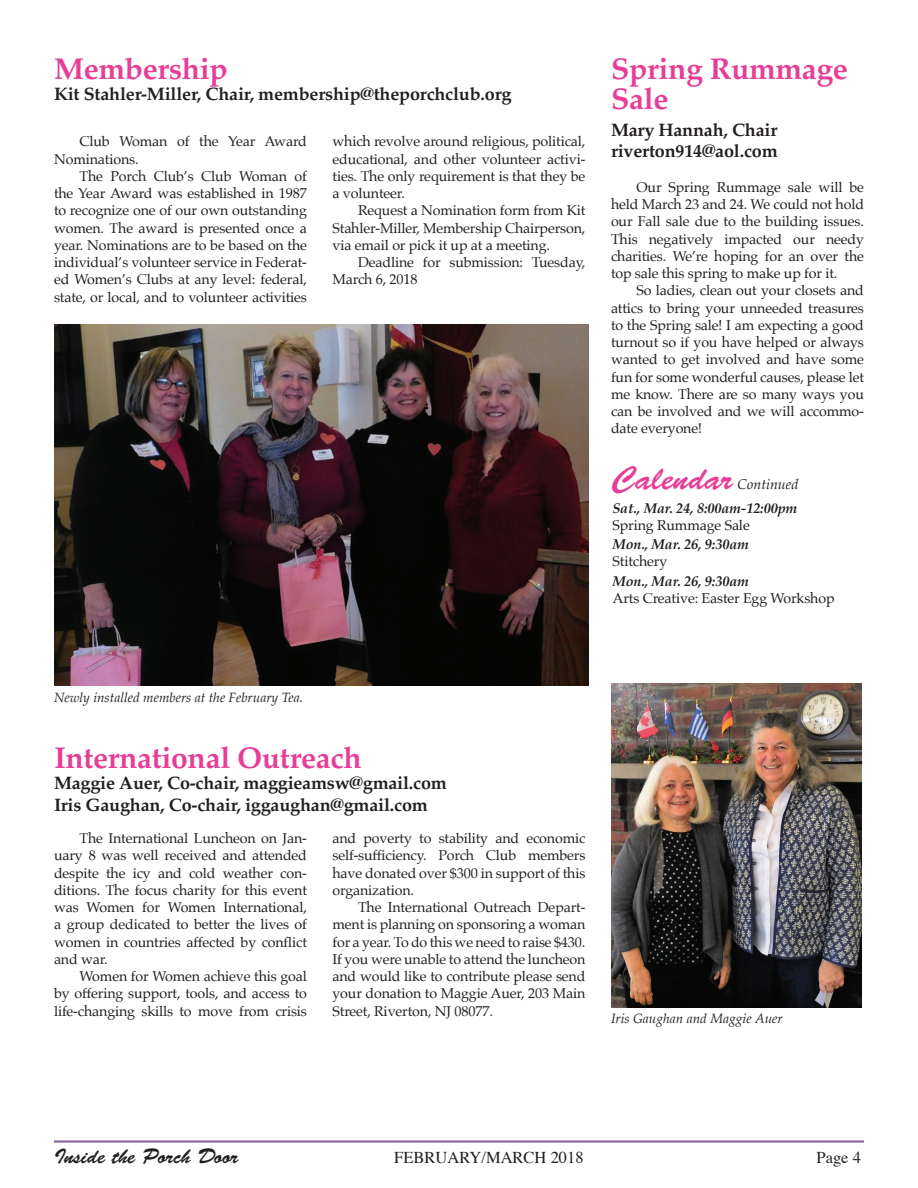
<style>
.page{position:relative;width:918px;height:1188px;background:#fff}
.page>*{position:absolute;margin:0;border:0;box-sizing:border-box;transform-origin:0 0}
.BODY_COPY{font:33px "Brush Script Std";color:#e63e97}
.HEADLINE{font:700 30px/30px "Palatino";letter-spacing:-.01em;color:#e63e97}
.t1{font:21px "Brush Script Std";color:#231f20}
.CHAIR_NAME{font:700 18px "Palatino";letter-spacing:-.01em;color:#231f20}
.t2{font:16.5px "Times";color:#231f20}
.BODY_COPY-2{font:14.25px/17.2px "Palatino";letter-spacing:-.01em;color:#231f20;text-align:justify}
.CALENDAR_HEAD{font:italic 700 14.25px "Palatino";letter-spacing:-.01em;color:#231f20}
.CALENDAR_BODY{font:14.25px "Palatino";letter-spacing:-.01em;color:#231f20}
.BODY_COPY-3{font:italic 14.25px "Palatino";color:#231f20}
.t3{font:italic 13.5px "Palatino";color:#231f20}
</style>
<div class="page">
<hr style="left:54px;top:1140px;width:810px;height:3px;background:#866aa1">
<img style="left:611px;top:684px;width:251px;height:324px">
<img style="left:54px;top:324px;width:534px;height:361px">
<p class="HEADLINE" style="left:54px;top:53px;width:175px">Membership</p>
<p class="CHAIR_NAME" style="left:54px;top:79px;width:459px">Kit Stahler-Miller, Chair, membership@theporchclub.org</p>
<p class="BODY_COPY-2" style="left:54px;top:133px;width:254px;text-indent:26px">Club Woman of the Year Award<br>Nominations.</p>
<p class="BODY_COPY-2" style="left:54px;top:167px;width:255px;text-indent:26px">The Porch Club’s Club Woman of the Year Award was established in 1987 to recognize one of our own outstanding women. The award is presented once a year. Nominations are to be based on the individual’s volunteer service in Federat&shy;ed Women’s Clubs at any level: federal, state, or local, and to volunteer activities</p>
<p class="BODY_COPY-2" style="left:333px;top:133px;width:255px">which revolve around religious, political, educational, and other volunteer activi&shy;ties. The only requirement is that they be a volunteer.</p>
<p class="BODY_COPY-2" style="left:333px;top:202px;width:255px;text-indent:26px">Request a Nomination form from Kit Stahler-Miller, Membership Chairperson, via email or pick it up at a meeting.</p>
<p class="BODY_COPY-2" style="left:333px;top:254px;width:255px;text-indent:26px">Deadline for submission: Tuesday,<br>March 6, 2018</p>
<p class="HEADLINE" style="left:611px;top:53px;width:238px">Spring Rummage<br>Sale</p>
<p class="CHAIR_NAME" style="left:611px;top:114px;width:168px">Mary Hannah, Chair</p>
<p class="CHAIR_NAME" style="left:611px;top:136px;width:168px">riverton914@aol.com</p>
<p class="BODY_COPY-2" style="left:611px;top:178px;width:255px;text-indent:26px">Our Spring Rummage sale will be held March 23 and 24. We could not hold our Fall sale due to the building issues.<br>This negatively impacted our needy charities. We’re hoping for an over the top sale this spring to make up for it.</p>
<p class="BODY_COPY-2" style="left:611px;top:282px;width:255px;text-indent:26px">So ladies, clean out your closets and attics to bring your unneeded treasures to the Spring sale! I am expecting a good turnout so if you have helped or always wanted to get involved and have some fun for some wonderful causes, please let me know. There are so many ways you can be involved and we will accommo&shy;date everyone!</p>
<p class="BODY_COPY" style="left:612px;top:460px;width:122px">Calendar</p>
<p class="BODY_COPY-3" style="left:738px;top:472px;width:62px">Continued</p>
<p class="CALENDAR_HEAD" style="left:612px;top:496px;width:186px">Sat., Mar. 24, 8:00am-12:00pm</p>
<p class="CALENDAR_BODY" style="left:612px;top:513px;width:139px">Spring Rummage Sale</p>
<p class="CALENDAR_HEAD" style="left:612px;top:533px;width:138px">Mon., Mar. 26, 9:30am</p>
<p class="CALENDAR_BODY" style="left:612px;top:550px;width:56px">Stitchery</p>
<p class="CALENDAR_HEAD" style="left:612px;top:569px;width:138px">Mon., Mar. 26, 9:30am</p>
<p class="CALENDAR_BODY" style="left:612px;top:586px;width:224px">Arts Creative: Easter Egg Workshop</p>
<p class="t3" style="left:54px;top:686px;width:251px">Newly installed members at the February Tea.</p>
<p class="HEADLINE" style="left:54px;top:742px;width:309px">International Outreach</p>
<p class="CHAIR_NAME" style="left:54px;top:768px;width:394px">Maggie Auer, Co-chair, maggieamsw@gmail.com</p>
<p class="CHAIR_NAME" style="left:54px;top:789px;width:375px">Iris Gaughan, Co-chair, iggaughan@gmail.com</p>
<p class="BODY_COPY-2" style="left:54px;top:830px;width:255px;text-indent:26px">The International Luncheon on Jan&shy;uary 8 was well received and attended despite the icy and cold weather con&shy;ditions. The focus charity for this event was Women for Women International, a group dedicated to better the lives of women in countries affected by conflict and war.</p>
<p class="BODY_COPY-2" style="left:54px;top:968px;width:255px;text-indent:26px">Women for Women achieve this goal by offering support, tools, and access to life-changing skills to move from crisis</p>
<p class="BODY_COPY-2" style="left:333px;top:830px;width:255px">and poverty to stability and economic self-sufficiency. Porch Club members have donated over $300 in support of this organization.</p>
<p class="BODY_COPY-2" style="left:333px;top:899px;width:255px;text-indent:26px">The International Outreach Depart&shy;ment is planning on sponsoring a woman for a year. To do this we need to raise $430.<br>If you were unable to attend the luncheon and would like to contribute please send your donation to Maggie Auer, 203 Main Street, Riverton, NJ 08077.</p>
<p class="t3" style="left:611px;top:1007px;width:173px">Iris Gaughan and Maggie Auer</p>
<h3 class="t1" style="left:54px;top:1145px;width:186px">Inside the Porch Door</h3>
<p class="t2" style="left:394px;top:1142px;width:191px">FEBRUARY/MARCH 2018</p>
<p class="t2" style="left:817px;top:1142px;width:46px">Page 4</p>
</div>
